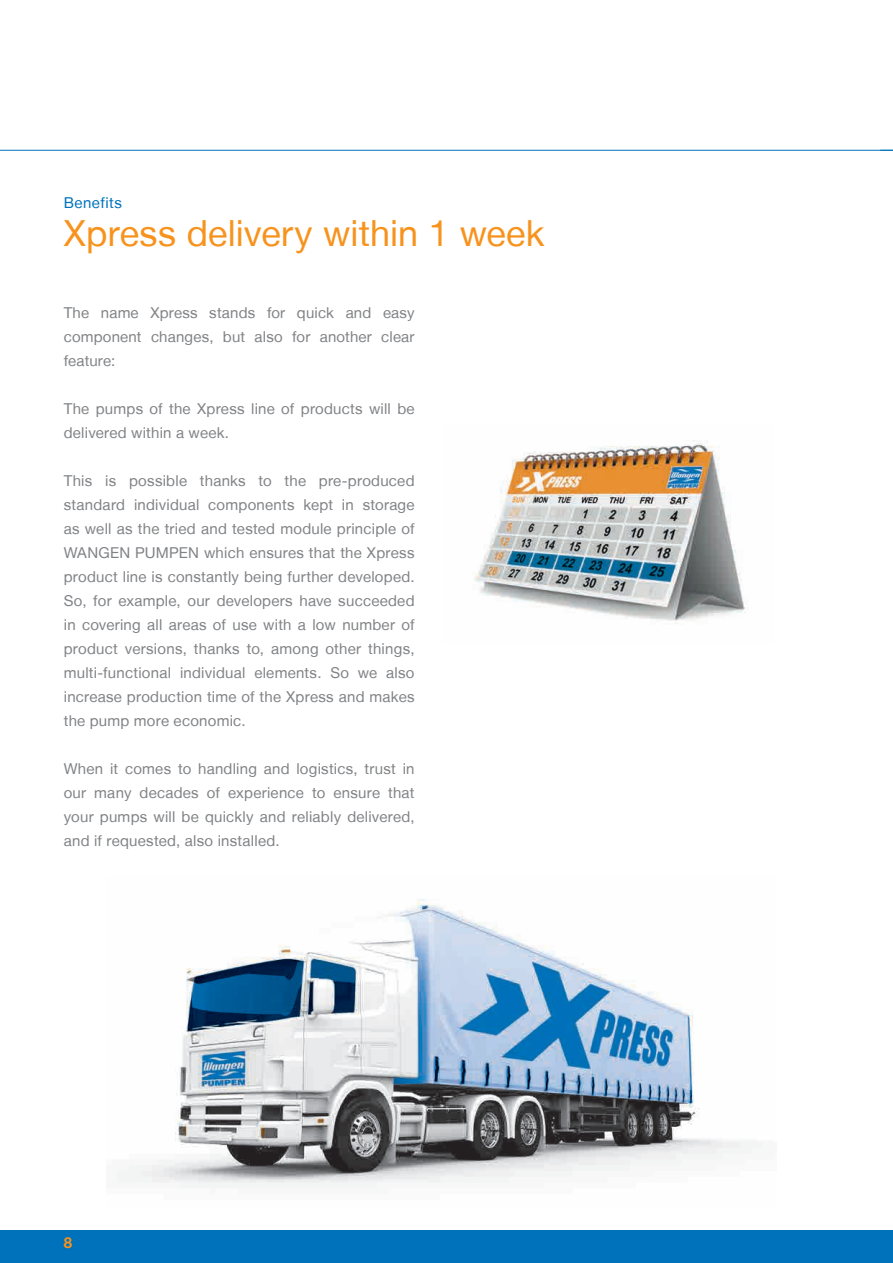
<style>
.page{position:relative;width:893px;height:1263px;background:#fff}
.page>*{position:absolute;margin:0;border:0;box-sizing:border-box;transform-origin:0 0}
.t1{font:36px "Helvetica Neue LT";letter-spacing:.005em;color:#f7931d}
.t2{font:15px/24px "Helvetica Neue LT";letter-spacing:.015em;color:#808285;text-align:justify}
.t3{font:15px "Helvetica Neue LT";letter-spacing:.03em;color:#0072bc}
.t4{font:700 15px "Helvetica Neue LT";color:#f7931d}
</style>
<div class="page">
<hr style="left:0;top:150px;width:893px;height:1px;background:#0072bc">
<div style="left:0;top:1230px;width:893px;height:33px;background:#0072bc"></div>
<img style="left:118px;top:899px;width:645px;height:289px">
<img style="left:475px;top:440px;width:271px;height:181px">
<p class="t3" style="left:64px;top:194px;width:60px">Benefits</p>
<h1 class="t1" style="left:64px;top:212px;width:482px">Xpress delivery within 1 week</h1>
<p class="t2" style="left:64px;top:300px;width:352px">The name Xpress stands for quick and easy component changes, but also for another clear feature:</p>
<p class="t2" style="left:64px;top:396px;width:352px">The pumps of the Xpress line of products will be delivered within a week.</p>
<p class="t2" style="left:64px;top:468px;width:352px">This is possible thanks to the pre-produced standard individual components kept in storage as well as the tried and tested module principle of WANGEN PUMPEN which ensures that the Xpress product line is constantly being further developed.<br>So, for example, our developers have succeeded in covering all areas of use with a low number of product versions, thanks to, among other things, multi-functional individual elements. So we also increase production time of the Xpress and makes the pump more economic.</p>
<p class="t2" style="left:64px;top:756px;width:352px">When it comes to handling and logistics, trust in our many decades of experience to ensure that your pumps will be quickly and reliably delivered, and if requested, also installed.</p>
<p class="t4" style="left:64px;top:1233px;width:10px">8</p>
</div>
